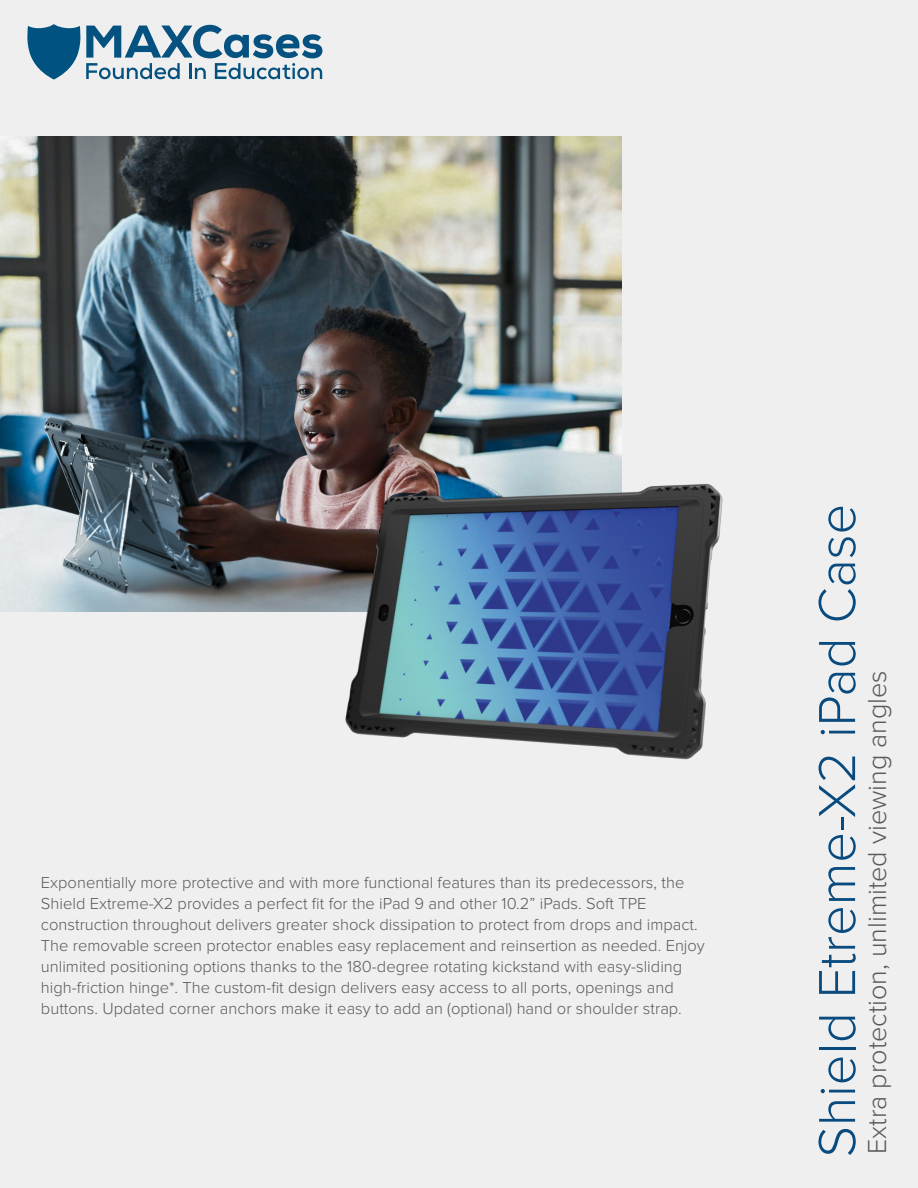
<style>
.page{position:relative;width:918px;height:1188px;background:#f0efef}
.page>*{position:absolute;margin:0;border:0;box-sizing:border-box;transform-origin:0 0}
.t1{font:300 54px "Proxima Nova";color:#094b7e}
.t2{font:300 27px "Proxima Nova";color:#59595b}
.t3{font:300 16.5px/21px "Proxima Nova";color:#59595b}
</style>
<div class="page">
<img style="left:0;top:136px;width:621px;height:476px">
<svg style="left:27px;top:24px;width:295px;height:56px"></svg>
<img style="left:324px;top:414px;width:399px;height:346px">
<p class="t3" style="left:41px;top:873px;width:665px">Exponentially more protective and with more functional features than its predecessors, the Shield Extreme-X2 provides a perfect fit for the iPad 9 and other 10.2” iPads. Soft TPE construction throughout delivers greater shock dissipation to protect from drops and impact.<br>The removable screen protector enables easy replacement and reinsertion as needed. Enjoy unlimited positioning options thanks to the 180-degree rotating kickstand with easy-sliding high-friction hinge*. The custom-fit design delivers easy access to all ports, openings and buttons. Updated corner anchors make it easy to add an (optional) hand or shoulder strap.</p>
<h1 class="t1" style="left:812px;top:1157px;width:655px;rotate:-90deg">Shield Etreme-X2 iPad Case</h1>
<h2 class="t2" style="left:865px;top:1154px;width:485px;rotate:-90deg">Extra protection, unlimited viewing angles</h2>
</div>
